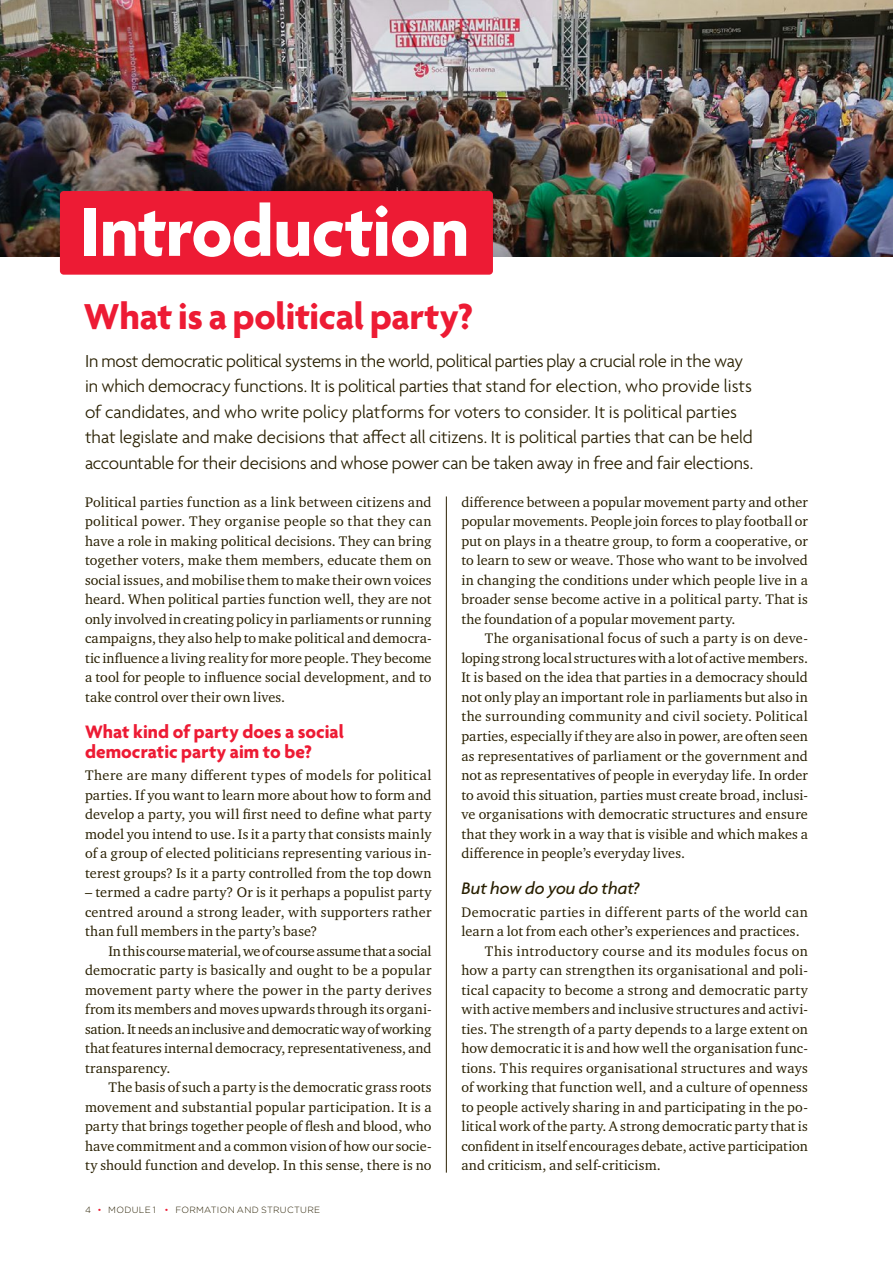
<style>
.page{position:relative;width:893px;height:1263px;background:#fff}
.page>*{position:absolute;margin:0;border:0;box-sizing:border-box;transform-origin:0 0}
.Rubbe_Agenda_Bold_50_50_-5{font:700 75px "Agenda";letter-spacing:-.01em;color:#fff}
.Rubbe_Agenda_Bold_26_27_-5{font:700 39px "Agenda";letter-spacing:-.005em;color:#ed1b34}
.MELLAN_AgendaBold_13_13_RED{font:700 19.5px/19.5px "Agenda";color:#ed1b34}
.ingress_13_18{font:300 18.75px/25.5px "Agenda";letter-spacing:-.01em;color:#281f00}
.MELL_Agenda_12_13_black_kursiv{font:italic 500 18px "Agenda";color:#281f00}
.BRÖD__9_5_13{font:14.25px/19.5px "Charter ITC Pro";letter-spacing:.015em;color:#281f00;text-align:justify}
.BRÖD__9_5_13-2{font:14.25px "Charter ITC Pro";letter-spacing:.035em;color:#281f00}
.t1{font:300 9px "Gotham";letter-spacing:.035em;color:#281f00}
.s1{color:#ed1b34}
</style>
<div class="page">
<img style="left:0;top:0;width:893px;height:256px">
<hr style="left:446px;top:496px;width:1px;height:676px;background:#281f00">
<div style="left:60px;top:191px;width:433px;height:84px;background:#ed1b34;border-radius:4px"></div>
<p class="Rubbe_Agenda_Bold_50_50_-5" style="left:79px;top:191px;width:392px">Introduction</p>
<p class="Rubbe_Agenda_Bold_26_27_-5" style="left:84px;top:295px;width:391px">What is a political party?</p>
<p class="ingress_13_18" style="left:85px;top:349px;width:670px">In most democratic political systems in the world, political parties play a crucial role in the way in which democracy functions. It is political parties that stand for election, who provide lists of candidates, and who write policy platforms for voters to consider. It is political parties that legislate and make decisions that affect all citizens. It is political parties that can be held accountable for their decisions and whose power can be taken away in free and fair elections.</p>
<p class="BRÖD__9_5_13" style="left:461px;top:492px;width:348px">difference between a popular movement party and other popular movements. People join forces to play football or put on plays in a theatre group, to form a cooperative, or to learn to sew or weave. Those who want to be involved in changing the conditions under which people live in a broader sense become active in a political party. That is the foundation of a popular movement party.</p>
<p class="BRÖD__9_5_13" style="left:461px;top:629px;width:348px;text-indent:23px">The organisational focus of such a party is on deve&shy;loping strong local structures with a lot of active members.<br>It is based on the idea that parties in a democracy should not only play an important role in parliaments but also in the surrounding community and civil society. Political parties, especially if they are also in power, are often seen as representatives of parliament or the government and not as representatives of people in everyday life. In order to avoid this situation, parties must create broad, inclusi&shy;ve organisations with democratic structures and ensure that they work in a way that is visible and which makes a difference in people’s everyday lives.</p>
<p class="MELL_Agenda_12_13_black_kursiv" style="left:461px;top:877px;width:180px">But how do you do that?</p>
<p class="BRÖD__9_5_13-2" style="left:461px;top:903px;width:348px">Democratic parties in different parts of the world can</p>
<p class="BRÖD__9_5_13" style="left:461px;top:921px;width:340px">learn a lot from each other’s experiences and practices.</p>
<p class="BRÖD__9_5_13" style="left:485px;top:941px;width:325px">This introductory course and its modules focus on</p>
<p class="BRÖD__9_5_13" style="left:461px;top:960px;width:348px">how a party can strengthen its organisational and poli-</p>
<p class="BRÖD__9_5_13" style="left:461px;top:980px;width:348px">tical capacity to become a strong and democratic party</p>
<p class="BRÖD__9_5_13" style="left:461px;top:999px;width:348px">with active members and inclusive structures and activi-</p>
<p class="BRÖD__9_5_13" style="left:461px;top:1019px;width:348px">ties. The strength of a party depends to a large extent on</p>
<p class="BRÖD__9_5_13" style="left:461px;top:1038px;width:348px">how democratic it is and how well the organisation func-</p>
<p class="BRÖD__9_5_13" style="left:461px;top:1058px;width:348px">tions. This requires organisational structures and ways</p>
<p class="BRÖD__9_5_13" style="left:461px;top:1077px;width:348px">of working that function well, and a culture of openness</p>
<p class="BRÖD__9_5_13" style="left:461px;top:1097px;width:348px">to people actively sharing in and participating in the po-</p>
<p class="BRÖD__9_5_13" style="left:461px;top:1116px;width:348px">litical work of the party. A strong democratic party that is</p>
<p class="BRÖD__9_5_13" style="left:461px;top:1136px;width:348px">confident in itself encourages debate, active participation</p>
<p class="BRÖD__9_5_13" style="left:461px;top:1155px;width:201px">and criticism, and self-criticism.</p>
<p class="BRÖD__9_5_13" style="left:85px;top:492px;width:348px">Political parties function as a link between citizens and political power. They organise people so that they can have a role in making political decisions. They can bring together voters, make them members, educate them on social issues, and mobilise them to make their own voices heard. When political parties function well, they are not only involved in creating policy in parliaments or running campaigns, they also help to make political and democra&shy;tic influence a living reality for more people. They become a tool for people to influence social development, and to take control over their own lives.</p>
<p class="MELLAN_AgendaBold_13_13_RED" style="left:85px;top:723px;width:260px">What kind of party does a social democratic party aim to be?</p>
<p class="BRÖD__9_5_13" style="left:85px;top:765px;width:348px">There are many different types of models for political parties. If you want to learn more about how to form and develop a party, you will first need to define what party model you intend to use. Is it a party that consists mainly of a group of elected politicians representing various in&shy;terest groups? Is it a party controlled from the top down</p>
<p class="BRÖD__9_5_13" style="left:85px;top:882px;width:348px">– termed a cadre party? Or is it perhaps a populist party centred around a strong leader, with supporters rather than full members in the party’s base?</p>
<p class="BRÖD__9_5_13" style="left:85px;top:941px;width:348px;text-indent:23px">In this course material, we of course assume that a social democratic party is basically and ought to be a popular movement party where the power in the party derives from its members and moves upwards through its organi&shy;sation. It needs an inclusive and democratic way of working that features internal democracy, representativeness, and transparency.</p>
<p class="BRÖD__9_5_13" style="left:85px;top:1077px;width:348px;text-indent:23px">The basis of such a party is the democratic grass roots movement and substantial popular participation. It is a party that brings together people of flesh and blood, who have commitment and a common vision of how our socie&shy;ty should function and develop. In this sense, there is no</p>
<p class="t1" style="left:85px;top:1204px;width:237px">4 <span class="s1">•</span> MODULE 1 <span class="s1">•</span> FORMATION AND STRUCTURE</p>
</div>
